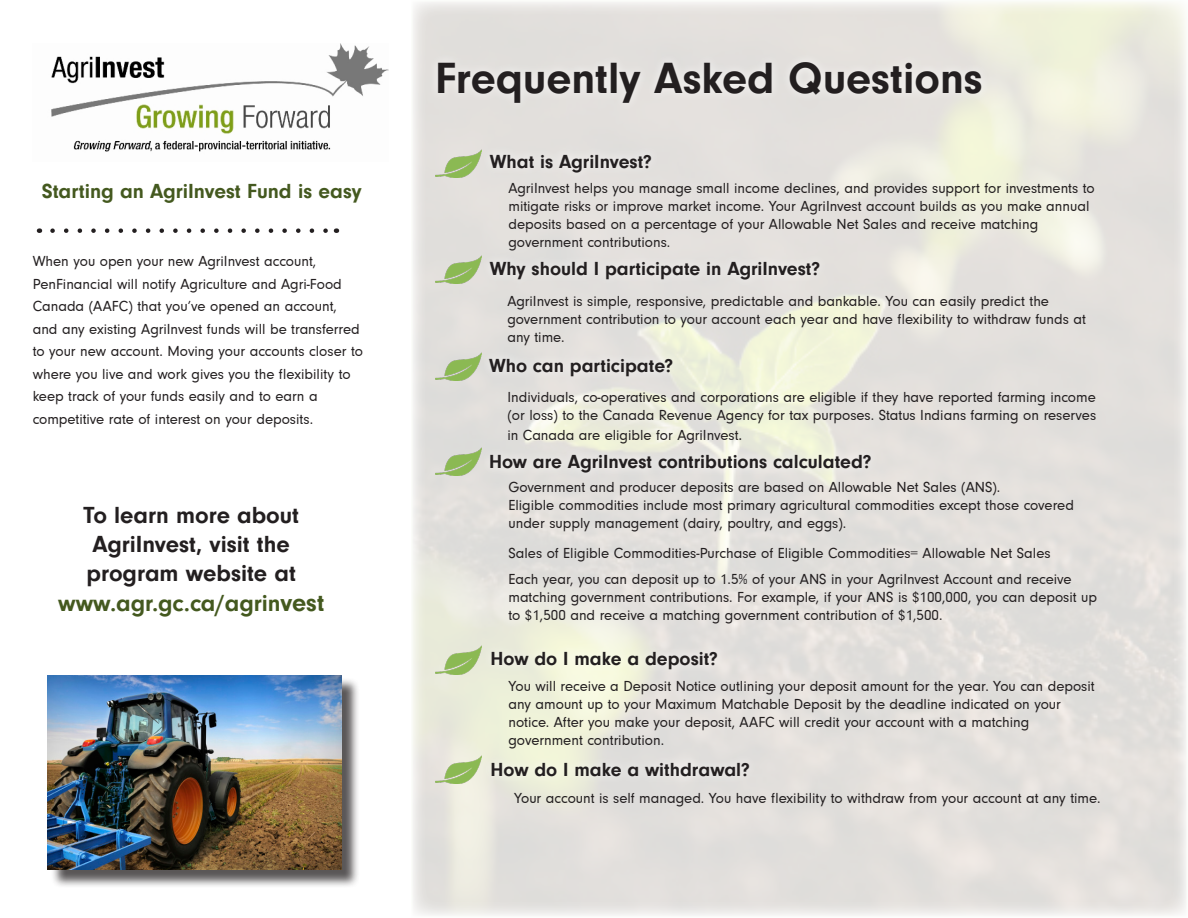
<style>
.page{position:relative;width:1188px;height:918px;background:#fff}
.page>*{position:absolute;margin:0;border:0;box-sizing:border-box;transform-origin:0 0}
.t1{font:700 45px "Neuzeit Gro";color:#231f20}
.t2{font:700 24px "Neuzeit Gro";color:#231f20}
.t3{font:700 24px "Neuzeit Gro";color:#44591f}
.t4{font:700 21px "Neuzeit Gro";color:#44591f}
.t5{font:700 19.5px "Neuzeit Gro";color:#231f20}
.t6{font:15px/18px "Neuzeit Gro";color:#231f20}
.s1{font-size:25.5px}
.s2{font-size:16.5px}
</style>
<div class="page">
<img style="left:414px;top:3px;width:771px;height:912px">
<div style="left:429px;top:53px;width:562px;height:59px;background:#e6e3df"></div>
<div style="left:481px;top:145px;width:180px;height:36px;background:#e4e1df"></div>
<div style="left:481px;top:252px;width:348px;height:36px;background:#e4e2df"></div>
<div style="left:481px;top:349px;width:201px;height:36px;background:#e5e2df"></div>
<div style="left:481px;top:446px;width:399px;height:36px;background:#fff;opacity:.75"></div>
<div style="left:483px;top:642px;width:244px;height:36px;background:#fff;opacity:.75"></div>
<div style="left:483px;top:753px;width:276px;height:32px;background:#fff;opacity:.75"></div>
<svg style="left:53px;top:228px;width:275px;height:5px"></svg>
<div style="left:50px;top:677px;width:310px;height:211px;background:#231f20;opacity:.75"></div>
<img style="left:48px;top:675px;width:293px;height:195px">
<img style="left:51px;top:43px;width:338px;height:109px">
<img style="left:435px;top:150px;width:47px;height:28px">
<img style="left:435px;top:256px;width:47px;height:28px">
<img style="left:435px;top:352px;width:47px;height:28px">
<img style="left:435px;top:447px;width:47px;height:28px">
<img style="left:435px;top:646px;width:47px;height:28px">
<img style="left:435px;top:755px;width:47px;height:29px">
<p class="t4" style="left:42px;top:179px;width:321px">Starting an AgriInvest Fund is easy</p>
<p class="t6" style="left:33px;top:253px;width:285px">When you open your new AgriInvest account,</p>
<p class="t6" style="left:33px;top:273px;width:332px;line-height:22.5px">PenFinancial will notify Agriculture and Agri-Food Canada (AAFC) that you’ve opened an account, and any existing AgriInvest funds will be transferred to your new account. Moving your accounts closer to where you live and work gives you the flexibility to keep track of your funds easily and to earn a</p>
<p class="t6" style="left:33px;top:410px;width:282px">competitive rate of interest on your deposits.</p>
<p class="t2" style="left:83px;top:502px;width:217px">To learn more about</p>
<p class="t2" style="left:93px;top:530px;width:199px">AgriInvest, visit the</p>
<p class="t2" style="left:87px;top:559px;width:211px">program website at</p>
<p class="t3" style="left:58px;top:590px;width:267px">www.agr.gc.ca/agrin<span class="s1">vest</span></p>
<p class="t1" style="left:435px;top:53px;width:549px">Frequently Asked Questions</p>
<p class="t5" style="left:490px;top:150px;width:164px">What is AgriInvest?</p>
<p class="t6" style="left:508px;top:179px;width:588px">AgriInvest helps you manage small income declines, and provides support for investments to mitigate risks or improve market income. Your AgriInvest account builds as you make annual deposits based on a percentage of your Allowable Net Sales and receive matching</p>
<p class="t6" style="left:508px;top:233px;width:163px">government contributions.</p>
<p class="t5" style="left:490px;top:258px;width:332px">Why should I participate in AgriInvest?</p>
<p class="t6" style="left:507px;top:293px;width:543px">AgriInvest is simple, responsive, predictable and bankable. You can easily predict the</p>
<p class="t6" style="left:507px;top:311px;width:580px">government contribution to your account each year and have flexibility to withdraw funds at any time.</p>
<p class="t5" style="left:489px;top:355px;width:186px">Who can participate?</p>
<p class="t6" style="left:507px;top:388px;width:590px">Individuals, co-operatives and corporations are eligible if they have reported farming income (or loss) to the Canada Revenue Agency for tax purposes. Status Indians farming on reserves</p>
<p class="t6" style="left:507px;top:426px;width:237px">in Canada are eligible for AgriInvest<span class="s2">.</span></p>
<p class="t5" style="left:489px;top:451px;width:384px">How are AgriInvest contributions calculated?</p>
<p class="t6" style="left:508px;top:479px;width:493px">Government and producer deposits are based on Allowable Net Sales (ANS).</p>
<p class="t6" style="left:508px;top:497px;width:567px">Eligible commodities include most primary agricultural commodities except those covered under supply management (dairy, poultry, and eggs).</p>
<p class="t6" style="left:508px;top:545px;width:544px">Sales of Eligible Commodities-Purchase of Eligible Commodities= Allowable Net Sales</p>
<p class="t6" style="left:508px;top:570px;width:590px">Each year, you can deposit up to 1.5% of your ANS in your AgriInvest Account and receive matching government contributions. For example, if your ANS is $100,000, you can deposit up to $1,500 and receive a matching government contribution of $1,500.</p>
<p class="t5" style="left:490px;top:648px;width:229px">How do I make a deposit?</p>
<p class="t6" style="left:508px;top:677px;width:588px">You will receive a Deposit Notice outlining your deposit amount for the year. You can deposit any amount up to your Maximum Matchable Deposit by the deadline indicated on your</p>
<p class="t6" style="left:508px;top:713px;width:523px">notice. After you make your deposit, AAFC will credit your account with a matching</p>
<p class="t6" style="left:508px;top:731px;width:157px">government contribution.</p>
<p class="t5" style="left:490px;top:759px;width:261px">How do I make a withdrawal?</p>
<p class="t6" style="left:514px;top:789px;width:588px">Your account is self managed. You have flexibility to withdraw from your account at any time.</p>
</div>
